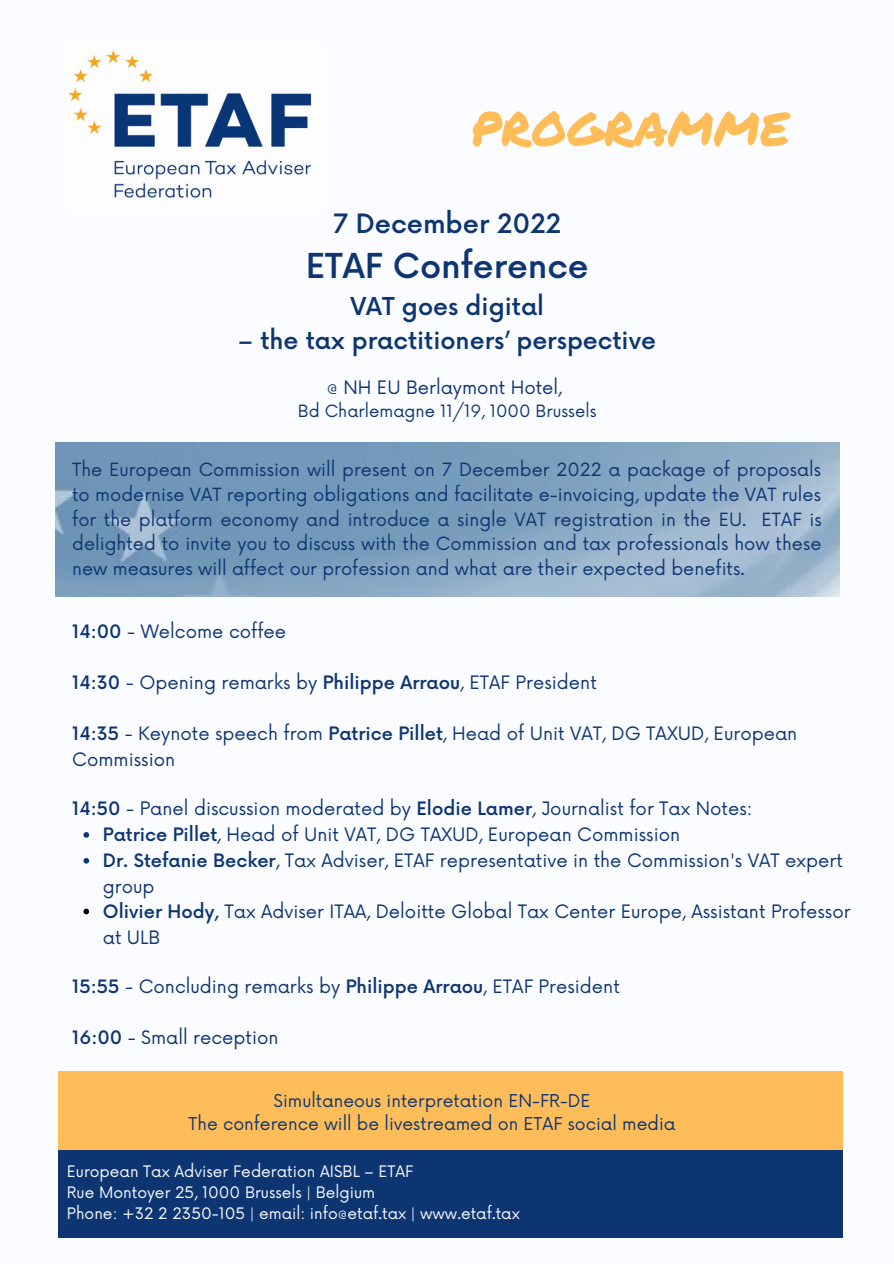
<style>
.page{position:relative;width:894px;height:1264px;background:#fff}
.page>*{position:absolute;margin:0;border:0;box-sizing:border-box;transform-origin:0 0}
.t1{font:56.55px "Permanent Marker";color:#ffbd59}
.t2{font:500 33.45px "Now";color:#0d3572}
.t3{font:500 25.95px "Now";color:#0d3572}
.t4{font:500 24px "Now";color:#0d3572}
.t5{font:18px/25.7px "Now";color:#0d3572}
.t6{font:17.7px/24.8px "Now";color:#0d3572;text-align:justify}
.t7{font:17.25px/23.7px "Now";color:#0d3572;text-align:center}
.t8{font:16.5px "Now";color:#0d3572}
.t9{font:15.45px/21.5px "Now";color:#fafcff}
.s1{font-weight:500}
</style>
<div class="page">
<div style="left:0;top:0;width:893px;height:1263px;background:#fafcff"></div>
<img style="left:68px;top:50px;width:244px;height:149px">
<img style="left:55px;top:442px;width:784px;height:155px">
<div style="left:58px;top:1150px;width:784px;height:87px;background:#0d3572"></div>
<div style="left:59px;top:1070px;width:783px;height:79px;background:#ffbd59"></div>
<svg style="left:83px;top:832px;width:6px;height:5px"></svg>
<svg style="left:83px;top:858px;width:6px;height:5px"></svg>
<svg style="left:83px;top:908px;width:6px;height:6px"></svg>
<h1 class="t1" style="left:471px;top:83px;width:319px">PROGRAMME</h1>
<h3 class="t3" style="left:333px;top:210px;width:230px">7 December 2022</h3>
<h2 class="t2" style="left:306px;top:247px;width:284px">ETAF Conference</h2>
<h3 class="t4" style="left:350px;top:294px;width:195px">VAT goes digital</h3>
<h3 class="t4" style="left:238px;top:327px;width:419px">– the tax practitioners’ perspective</h3>
<p class="t5" style="left:327px;top:375px;width:237px">@ NH EU Berlaymont Hotel,</p>
<p class="t8" style="left:298px;top:402px;width:300px">Bd Charlemagne 11/19, 1000 Brussels</p>
<p class="t6" style="left:72px;top:458px;width:750px">The European Commission will present on 7 December 2022 a package of proposals to modernise VAT reporting obligations and facilitate e-invoicing, update the VAT rules for the platform economy and introduce a single VAT registration in the EU. ETAF is delighted to invite you to discuss with the Commission and tax professionals how these new measures will affect our profession and what are their expected benefits.</p>
<p class="t5" style="left:72px;top:620px;width:215px"><span class="s1">14:00</span> - Welcome coffee</p>
<p class="t5" style="left:72px;top:670px;width:526px"><span class="s1">14:30</span> - Opening remarks by <span class="s1">Philippe Arraou</span>, ETAF President</p>
<p class="t5" style="left:72px;top:721px;width:726px"><span class="s1">14:35</span> - Keynote speech from <span class="s1">Patrice Pillet</span>, Head of Unit VAT, DG TAXUD, European<br>Commission</p>
<p class="t5" style="left:72px;top:796px;width:681px"><span class="s1">14:50</span> - Panel discussion moderated by <span class="s1">Elodie Lamer</span>, Journalist for Tax Notes:</p>
<p class="t5" style="left:103px;top:822px;width:749px"><span class="s1">Patrice Pillet</span>, Head of Unit VAT, DG TAXUD, European Commission<br><span class="s1">Dr. Stefanie Becker</span>, Tax Adviser, ETAF representative in the Commission's VAT expert group<br><span class="s1">Olivier Hody,</span> Tax Adviser ITAA, Deloitte Global Tax Center Europe, Assistant Professor at ULB</p>
<p class="t5" style="left:72px;top:974px;width:549px"><span class="s1">15:55</span> - Concluding remarks by <span class="s1">Philippe Arraou</span>, ETAF President</p>
<p class="t5" style="left:72px;top:1025px;width:208px"><span class="s1">16:00</span> - Small reception</p>
<p class="t7" style="left:188px;top:1089px;width:488px">Simultaneous interpretation EN-FR-DE<br>The conference will be livestreamed on ETAF social media</p>
<p class="t9" style="left:67px;top:1161px;width:454px">European Tax Adviser Federation AISBL – ETAF<br>Rue Montoyer 25, 1000 Brussels | Belgium<br>Phone: +32 2 2350-105 | email: info@etaf.tax | www.etaf.tax</p>
</div>
